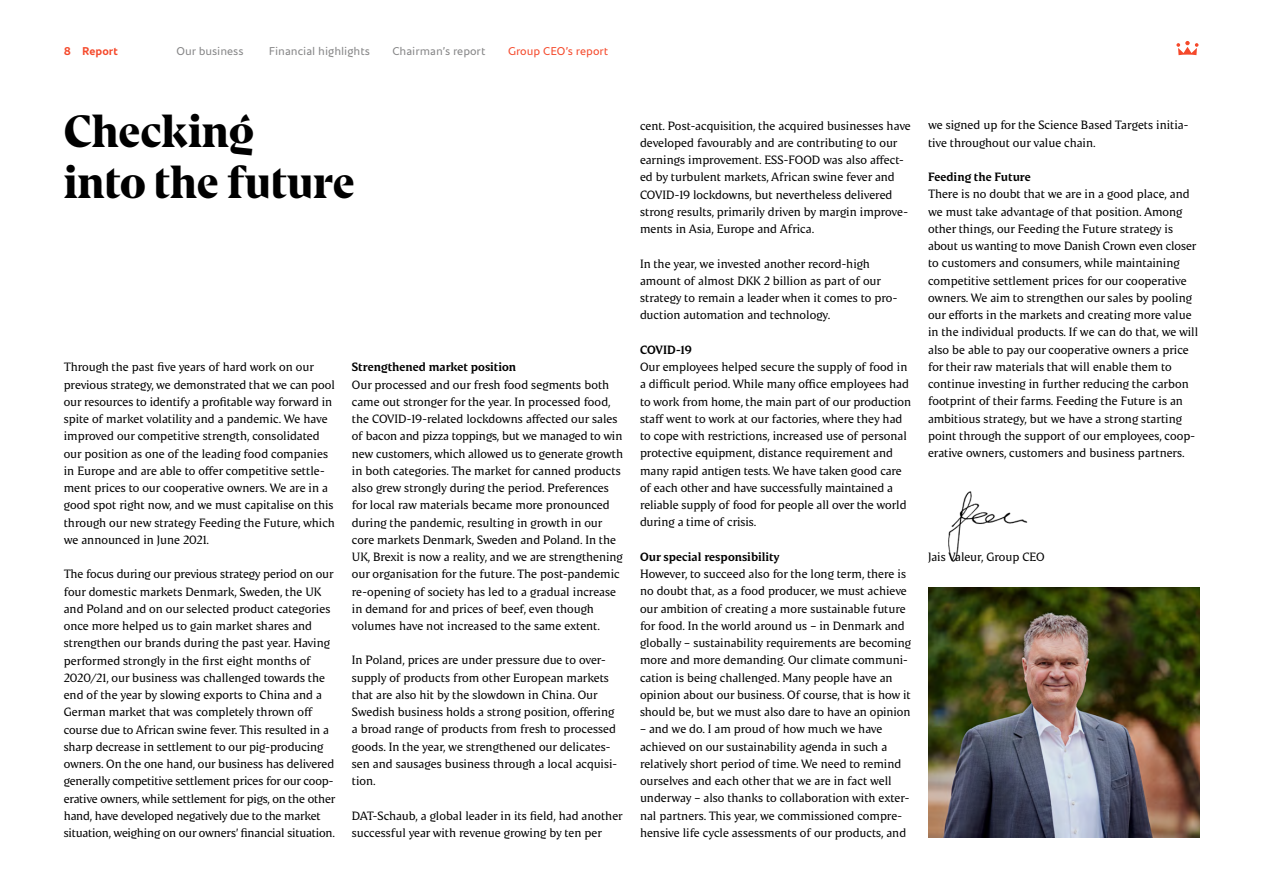
<style>
.page{position:relative;width:1263px;height:893px;background:#fff}
.page>*{position:absolute;margin:0;border:0;box-sizing:border-box;transform-origin:0 0}
.t1{font:700 45px/51px "Danish Crown Display";color:#000}
.t2{font:12px/17.2px "Danish Crown Text";letter-spacing:-.005em;color:#000}
.t3{font:700 12px "Danish Crown Text";letter-spacing:-.005em;color:#000}
.t4{font:11.25px "Danish Crown Sans";color:#868687}
.t5{font:11.25px "Danish Crown Sans";color:#f5492b}
.t6{font:700 11.25px "Danish Crown Sans";color:#f5492b}
</style>
<div class="page">
<img style="left:928px;top:588px;width:271px;height:249px">
<img style="left:948px;top:491px;width:80px;height:71px">
<svg style="left:1176px;top:41px;width:23px;height:14px"></svg>
<p class="t6" style="left:64px;top:44px;width:56px">8 Report</p>
<p class="t4" style="left:176px;top:44px;width:68px">Our business</p>
<p class="t4" style="left:269px;top:44px;width:103px">Financial highlights</p>
<p class="t4" style="left:392px;top:44px;width:95px">Chairman’s report</p>
<p class="t5" style="left:508px;top:44px;width:102px">Group CEO’s report</p>
<h1 class="t1" style="left:64px;top:105px;width:292px">Checking<br>into the future</h1>
<p class="t2" style="left:64px;top:358px;width:273px">Through the past five years of hard work on our previous strategy, we demonstrated that we can pool our resources to identify a profitable way forward in spite of market volatility and a pandemic. We have improved our competitive strength, consolidated our position as one of the leading food companies in Europe and are able to offer competitive settle&shy;ment prices to our cooperative owners. We are in a good spot right now, and we must capitalise on this through our new strategy Feeding the Future, which we announced in June 2021.</p>
<p class="t2" style="left:64px;top:565px;width:273px">The focus during our previous strategy period on our four domestic markets Denmark, Sweden, the UK and Poland and on our selected product categories once more helped us to gain market shares and strengthen our brands during the past year. Having performed strongly in the first eight months of 2020/21, our business was challenged towards the end of the year by slowing exports to China and a German market that was completely thrown off course due to African swine fever. This resulted in a sharp decrease in settlement to our pig-producing owners. On the one hand, our business has delivered generally competitive settlement prices for our coop&shy;erative owners, while settlement for pigs, on the other hand, have developed negatively due to the market situation, weighing on our owners’ financial situation.</p>
<p class="t3" style="left:352px;top:359px;width:166px">Strengthened market position</p>
<p class="t2" style="left:352px;top:375px;width:273px">Our processed and our fresh food segments both came out stronger for the year. In processed food, the COVID-19-related lockdowns affected our sales of bacon and pizza toppings, but we managed to win new customers, which allowed us to generate growth in both categories. The market for canned products also grew strongly during the period. Preferences for local raw materials became more pronounced during the pandemic, resulting in growth in our core markets Denmark, Sweden and Poland. In the UK, Brexit is now a reality, and we are strengthening our organisation for the future. The post-pandemic re-opening of society has led to a gradual increase in demand for and prices of beef, even though volumes have not increased to the same extent.</p>
<p class="t2" style="left:352px;top:651px;width:267px">In Poland, prices are under pressure due to over&shy;supply of products from other European markets that are also hit by the slowdown in China. Our Swedish business holds a strong position, offering a broad range of products from fresh to processed goods. In the year, we strengthened our delicates&shy;sen and sausages business through a local acquisi&shy;tion.</p>
<p class="t2" style="left:352px;top:807px;width:272px">DAT-Schaub, a global leader in its field, had another successful year with revenue growing by ten per</p>
<p class="t2" style="left:640px;top:117px;width:272px">cent. Post-acquisition, the acquired businesses have developed favourably and are contributing to our earnings improvement. ESS-FOOD was also affect&shy;ed by turbulent markets, African swine fever and COVID-19 lockdowns, but nevertheless delivered strong results, primarily driven by margin improve&shy;ments in Asia, Europe and Africa.</p>
<p class="t2" style="left:640px;top:255px;width:259px">In the year, we invested another record-high amount of almost DKK 2 billion as part of our strategy to remain a leader when it comes to pro&shy;duction automation and technology.</p>
<p class="t3" style="left:640px;top:342px;width:53px">COVID-19</p>
<p class="t2" style="left:640px;top:358px;width:273px">Our employees helped secure the supply of food in a difficult period. While many office employees had to work from home, the main part of our production staff went to work at our factories, where they had to cope with restrictions, increased use of personal protective equipment, distance requirement and many rapid antigen tests. We have taken good care of each other and have successfully maintained a reliable supply of food for people all over the world during a time of crisis.</p>
<p class="t3" style="left:640px;top:549px;width:141px">Our special responsibility</p>
<p class="t2" style="left:640px;top:565px;width:273px">However, to succeed also for the long term, there is no doubt that, as a food producer, we must achieve our ambition of creating a more sustainable future for food. In the world around us – in Denmark and globally – sustainability requirements are becoming more and more demanding. Our climate communi&shy;cation is being challenged. Many people have an opinion about our business. Of course, that is how it should be, but we must also dare to have an opinion</p>
<p class="t2" style="left:640px;top:720px;width:271px">– and we do. I am proud of how much we have achieved on our sustainability agenda in such a relatively short period of time. We need to remind ourselves and each other that we are in fact well underway – also thanks to collaboration with exter&shy;nal partners. This year, we commissioned compre&shy;hensive life cycle assessments of our products, and</p>
<p class="t2" style="left:928px;top:116px;width:262px">we signed up for the Science Based Targets initia&shy;tive throughout our value chain.</p>
<p class="t3" style="left:928px;top:169px;width:104px">Feeding the Future</p>
<p class="t2" style="left:928px;top:185px;width:272px">There is no doubt that we are in a good place, and we must take advantage of that position. Among other things, our Feeding the Future strategy is about us wanting to move Danish Crown even closer to customers and consumers, while maintaining competitive settlement prices for our cooperative owners. We aim to strengthen our sales by pooling our efforts in the markets and creating more value in the individual products. If we can do that, we will also be able to pay our cooperative owners a price for their raw materials that will enable them to continue investing in further reducing the carbon footprint of their farms. Feeding the Future is an ambitious strategy, but we have a strong starting point through the support of our employees, coop&shy;erative owners, customers and business partners.</p>
<p class="t2" style="left:928px;top:548px;width:118px">Jais Valeur, Group CEO</p>
</div>
